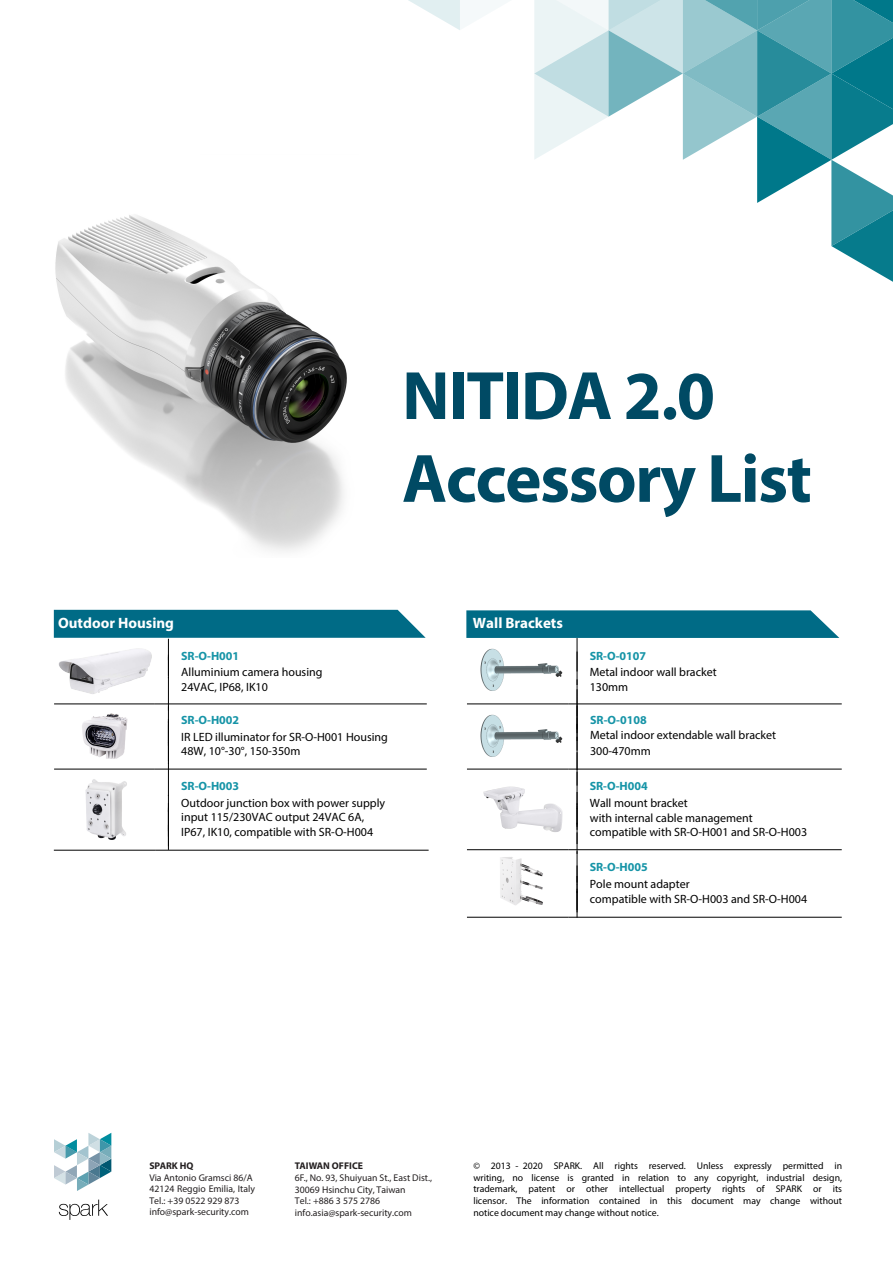
<style>
.page{position:relative;width:893px;height:1263px;background:#fff}
.page>*{position:absolute;margin:0;border:0;box-sizing:border-box;transform-origin:0 0}
.t1{font:700 69px/82.8px "Myriad Pro";letter-spacing:-.02em;color:#004a64}
.t2{font:700 15px "Myriad Pro";color:#fff}
.t3{font:12px/14.4px "Myriad Pro";color:#000}
.t4{font:700 12px "Myriad Pro";color:#1694a7}
.t5{font:9.75px/11.7px "Myriad Pro";color:#000;text-align:justify}
.t6{font:9.75px/11.4px "Myriad Pro";color:#231f20}
.t7{font:700 9.75px "Myriad Pro";color:#231f20}
</style>
<div class="page">
<svg style="left:408px;top:0;width:485px;height:282px"></svg>
<svg style="left:54px;top:1133px;width:57px;height:58px"></svg>
<svg style="left:59px;top:1199px;width:49px;height:21px"></svg>
<hr style="left:54px;top:704px;width:100px;height:1px;background:#000">
<hr style="left:154px;top:704px;width:273px;height:1px;background:#000">
<hr style="left:54px;top:769px;width:100px;height:1px;background:#000">
<hr style="left:154px;top:769px;width:273px;height:1px;background:#000">
<hr style="left:54px;top:850px;width:101px;height:1px;background:#000">
<hr style="left:155px;top:850px;width:274px;height:1px;background:#000">
<hr style="left:467px;top:849px;width:101px;height:1px;background:#000">
<hr style="left:568px;top:849px;width:274px;height:1px;background:#000">
<svg style="left:466px;top:610px;width:373px;height:28px;background:#0d728c"></svg>
<hr style="left:577px;top:638px;width:1px;height:33px;background:#000">
<hr style="left:467px;top:704px;width:101px;height:1px;background:#000">
<hr style="left:568px;top:704px;width:274px;height:1px;background:#000">
<hr style="left:467px;top:769px;width:101px;height:1px;background:#000">
<hr style="left:568px;top:769px;width:274px;height:1px;background:#000">
<hr style="left:577px;top:651px;width:1px;height:34px;background:#000">
<svg style="left:577px;top:679px;width:1px;height:58px"></svg>
<hr style="left:577px;top:737px;width:1px;height:33px;background:#000">
<img style="left:69px;top:678px;width:69px;height:16px">
<hr style="left:168px;top:677px;width:1px;height:33px;background:#000">
<svg style="left:54px;top:610px;width:372px;height:68px"></svg>
<hr style="left:168px;top:762px;width:1px;height:34px;background:#000">
<svg style="left:168px;top:710px;width:1px;height:52px"></svg>
<img style="left:82px;top:713px;width:46px;height:46px">
<img style="left:85px;top:779px;width:42px;height:61px">
<hr style="left:577px;top:884px;width:1px;height:34px;background:#000">
<svg style="left:168px;top:796px;width:1px;height:54px"></svg>
<hr style="left:577px;top:772px;width:1px;height:33px;background:#000">
<hr style="left:577px;top:851px;width:1px;height:34px;background:#000">
<svg style="left:577px;top:865px;width:1px;height:47px"></svg>
<svg style="left:577px;top:792px;width:1px;height:62px"></svg>
<img style="left:483px;top:786px;width:80px;height:46px">
<hr style="left:467px;top:917px;width:101px;height:1px;background:#000">
<hr style="left:568px;top:917px;width:274px;height:1px;background:#000">
<img style="left:500px;top:857px;width:43px;height:48px">
<img style="left:480px;top:648px;width:83px;height:43px">
<img style="left:480px;top:714px;width:83px;height:43px">
<img style="left:55px;top:215px;width:292px;height:337px">
<hr style="left:577px;top:752px;width:1px;height:34px;background:#000">
<h1 class="t1" style="left:402px;top:352px;width:411px">NITIDA 2.0<br>Accessory List</h1>
<p class="t2" style="left:58px;top:613px;width:117px">Outdoor Housing</p>
<p class="t4" style="left:181px;top:648px;width:60px">SR-O-H001</p>
<p class="t3" style="left:181px;top:665px;width:143px">Alluminium camera housing<br>24VAC, IP68, IK10</p>
<p class="t4" style="left:181px;top:712px;width:60px">SR-O-H002</p>
<p class="t3" style="left:181px;top:729px;width:208px">IR LED illuminator for SR-O-H001 Housing<br>48W, 10°-30°, 150-350m</p>
<p class="t4" style="left:181px;top:778px;width:60px">SR-O-H003</p>
<p class="t3" style="left:181px;top:795px;width:205px">Outdoor junction box with power supply input 115/230VAC output 24VAC 6A,<br>IP67, IK10, compatible with SR-O-H004</p>
<p class="t2" style="left:473px;top:613px;width:92px">Wall Brackets</p>
<p class="t4" style="left:590px;top:648px;width:58px">SR-O-0107</p>
<p class="t3" style="left:590px;top:665px;width:129px">Metal indoor wall bracket<br>130mm</p>
<p class="t4" style="left:590px;top:712px;width:58px">SR-O-0108</p>
<p class="t3" style="left:590px;top:727px;width:187px;line-height:15.9px">Metal indoor extendable wall bracket<br>300-470mm</p>
<p class="t4" style="left:590px;top:778px;width:60px">SR-O-H004</p>
<p class="t3" style="left:590px;top:796px;width:219px">Wall mount bracket<br>with internal cable management compatible with SR-O-H001 and SR-O-H003</p>
<p class="t4" style="left:590px;top:859px;width:60px">SR-O-H005</p>
<p class="t3" style="left:590px;top:877px;width:219px">Pole mount adapter<br>compatible with SR-O-H003 and SR-O-H004</p>
<p class="t7" style="left:149px;top:1159px;width:46px">SPARK HQ</p>
<p class="t6" style="left:149px;top:1172px;width:107px">Via Antonio Gramsci 86/A<br>42124 Reggio Emilia, Italy<br>Tel.: +39 0522 929 873 info@spark-security.com</p>
<p class="t7" style="left:295px;top:1159px;width:70px">TAIWAN OFFICE</p>
<p class="t6" style="left:295px;top:1172px;width:139px">6F., No. 93, Shuiyuan St., East Dist.,<br>30069 Hsinchu City, Taiwan<br>Tel.: +886 3 575 2786 info.asia@spark-security.com</p>
<p class="t5" style="left:473px;top:1160px;width:370px">© 2013 - 2020 SPARK. All rights reserved. Unless expressly permitted in writing, no license is granted in relation to any copyright, industrial design, trademark, patent or other intellectual property rights of SPARK or its licensor. The information contained in this document may change without notice document may change without notice.</p>
</div>
